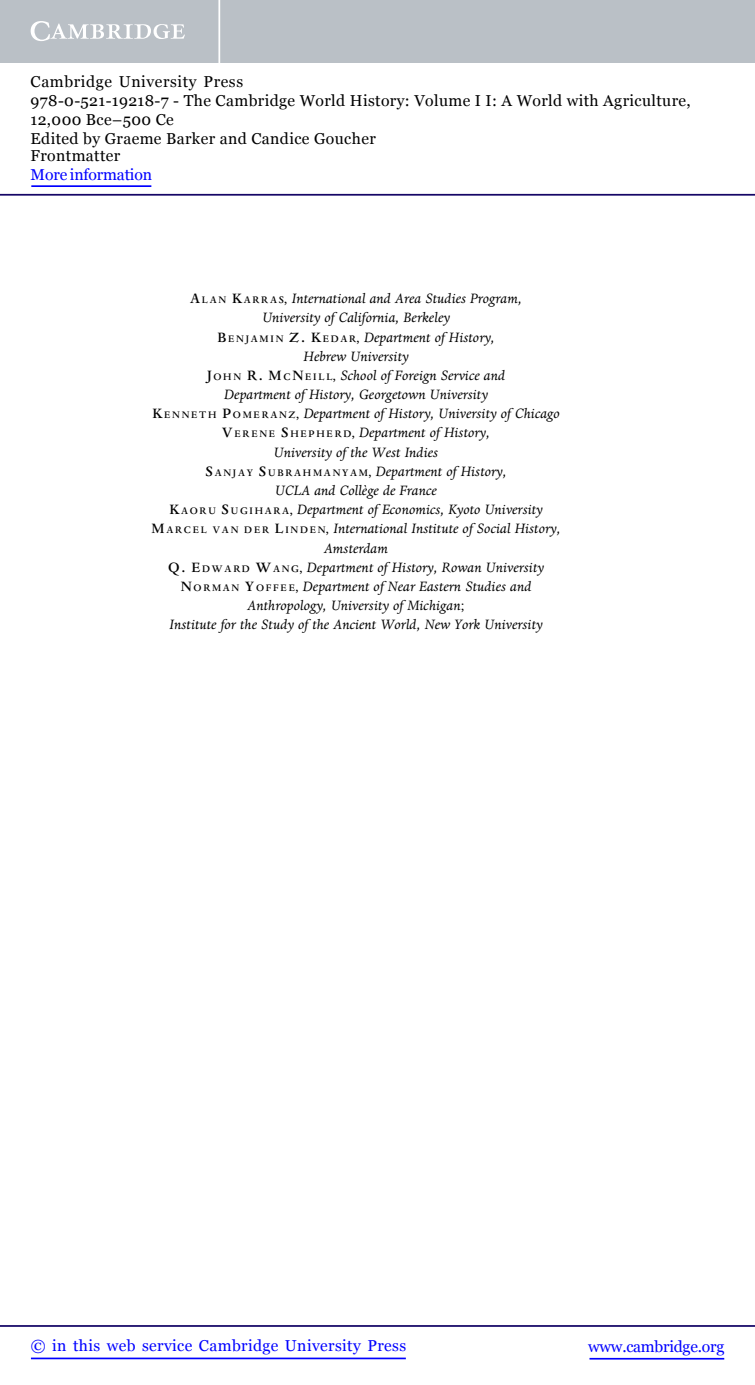
<style>
.page{position:relative;width:755px;height:1385px;background:#fff}
.page>*{position:absolute;margin:0;border:0;box-sizing:border-box;transform-origin:0 0}
.t1{font:15.75px/19.2px "Adv OT3 eac 88 b 4.I";color:#000;text-align:center}
.t2{font:15.75px/18.6px "Georgia";letter-spacing:.025em;color:#000}
.t3{font:15.75px "Georgia";letter-spacing:.025em;color:#00f}
.t4{font:15.75px "Georgia";letter-spacing:-.015em;color:#00f}
.t5{font:15.75px "Georgia";letter-spacing:-.01em;color:#00f}
.s1{font-family:"Adv OT42 d 40086"}
.s2{font-family:"Adv OT42 d 40086";font-size:11.03px}
.s3{font-family:"Adv OT0 a 35 dcfa"}
</style>
<div class="page">
<hr style="left:589px;top:1358px;width:134px;height:1px;background:#00f">
<hr style="left:0;top:1325px;width:754px;height:2px;background:#150666">
<hr style="left:31px;top:1357px;width:374px;height:2px;background:#00f">
<div style="left:0;top:0;width:754px;height:63px;background:#bac0c6"></div>
<svg style="left:31px;top:21px;width:154px;height:20px"></svg>
<hr style="left:218px;top:0;width:2px;height:63px;background:#fff">
<hr style="left:0;top:194px;width:754px;height:2px;background:#150666">
<hr style="left:31px;top:185px;width:120px;height:2px;background:#00f">
<p class="t2" style="left:31px;top:73px;width:661px">Cambridge University Press<br>978-0-521-19218-7 - The Cambridge World History: Volume I I: A World with Agriculture, 12,000 Bce–500 Ce<br>Edited by Graeme Barker and Candice Goucher<br>Frontmatter</p>
<p class="t5" style="left:31px;top:165px;width:123px">More information</p>
<p class="t1" style="left:151px;top:290px;width:410px"><span class="s1">A</span> <span class="s2">L A N</span> <span class="s1">K</span> <span class="s2">A R R A S</span><span class="s3">,</span> International and Area Studies Program,<br>University of California, Berkeley<br><span class="s1">B</span> <span class="s2">E NJA M I N</span> <span class="s1">Z. K</span> <span class="s2">ED A R</span><span class="s3">,</span> Department of History,<br>Hebrew University<br><span class="s1">J</span> <span class="s2">O H N</span> <span class="s1">R. M</span> <span class="s2">C</span> <span class="s1">N</span> <span class="s2">E I L L</span><span class="s3">,</span> School of Foreign Service and<br>Department of History, Georgetown University<br><span class="s1">K</span><span class="s2">E N N ET H</span> <span class="s1">P</span> <span class="s2">O ME R A NZ</span><span class="s3">,</span> Department of History, University of Chicago <span class="s1">V</span> <span class="s2">E R EN E</span> <span class="s1">S</span> <span class="s2">H EP HE R D</span><span class="s3">,</span> Department of History,<br>University of the West Indies<br><span class="s1">S</span><span class="s2">ANJAY</span> <span class="s1">S</span><span class="s2">UBRAHMANYAM</span><span class="s3">,</span>Department ofHistory,<br>UCLA and Collège de France<br><span class="s1">K</span><span class="s2">A O R U</span> <span class="s1">S</span> <span class="s2">U G I H A R A</span><span class="s3">,</span> Department of Economics, Kyoto University<br><span class="s1">M</span> <span class="s2">A R C E L V A N D ER</span> <span class="s1">L</span> <span class="s2">IN D E N</span><span class="s3">,</span> International Institute of Social History, Amsterdam<br><span class="s1">Q. E</span> <span class="s2">D W A RD</span> <span class="s1">W</span> <span class="s2">A NG</span><span class="s3">,</span> Department of History, Rowan University<br><span class="s1">N</span> <span class="s2">O R MA N</span> <span class="s1">Y</span> <span class="s2">O F FE E</span><span class="s3">,</span> Department of Near Eastern Studies and Anthropology, University of Michigan<span class="s3">;<br></span>Institute for the Study of the Ancient World, New York University</p>
<p class="t3" style="left:31px;top:1336px;width:376px">© in this web service Cambridge University Press</p>
<p class="t4" style="left:587px;top:1336px;width:137px">www.cambridge.org</p>
</div>
